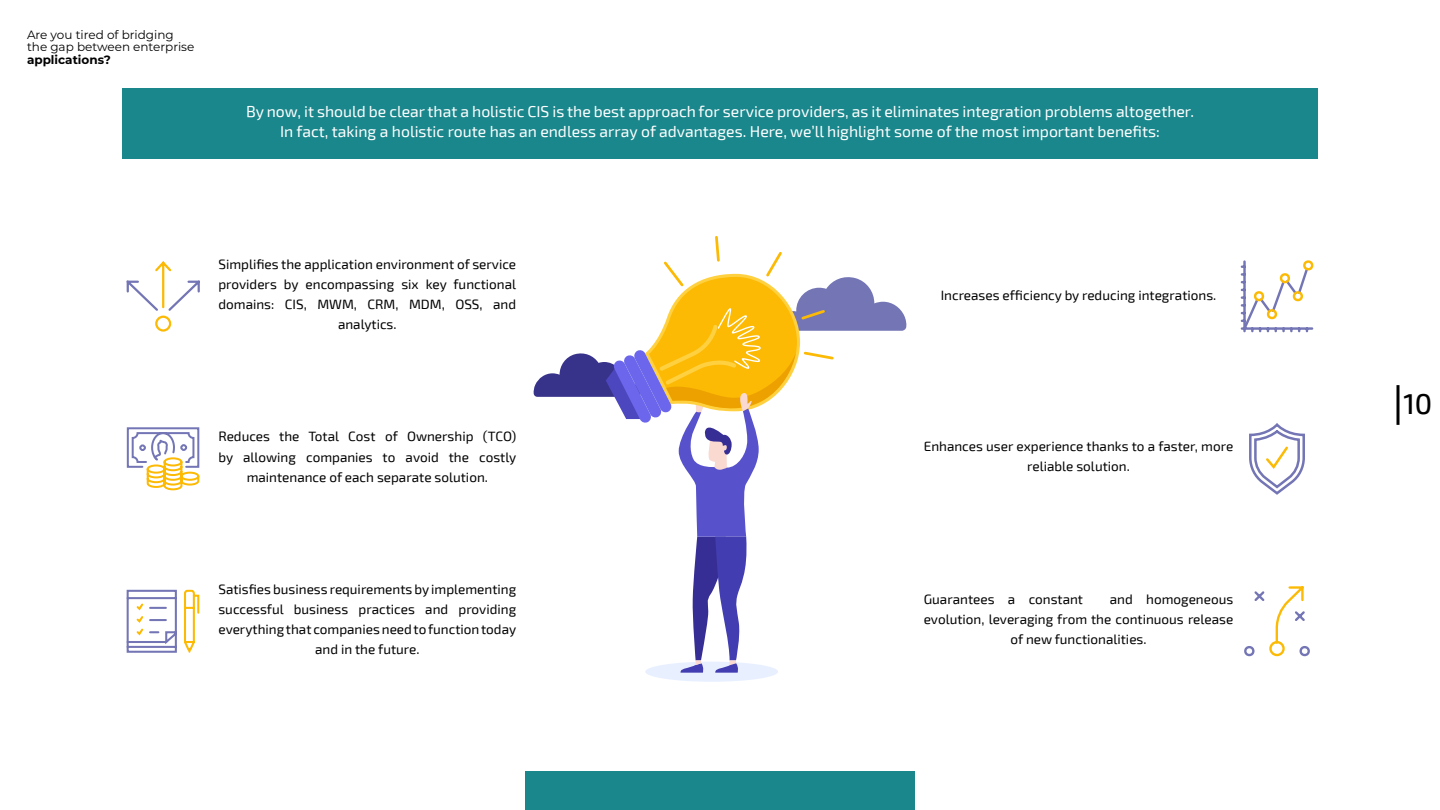
<style>
.page{position:relative;width:1440px;height:810px;background:#fff}
.page>*{position:absolute;margin:0;border:0;box-sizing:border-box;transform-origin:0 0}
.t1{font:500 28.72px "Exo 2";color:#000}
.t2{font:15.75px/20.2px "Exo 2";color:#fff;text-align:center}
.t3{font:13.5px/20.2px "Exo 2";color:#000;text-align:center}
.t4{font:12px/12.8px "Montserrat";color:#000}
.t5{font:700 12px "Montserrat";color:#000}
</style>
<div class="page">
<svg style="left:1396px;top:385px;width:4px;height:40px"></svg>
<div style="left:122px;top:88px;width:1196px;height:71px;background:#1a878c"></div>
<div style="left:645px;top:662px;width:133px;height:20px;background:#e8f0ff;border-radius:50%"></div>
<svg style="left:533px;top:236px;width:374px;height:437px"></svg>
<div style="left:525px;top:771px;width:390px;height:39px;background:#1a878c"></div>
<svg style="left:1240px;top:260px;width:74px;height:73px"></svg>
<svg style="left:1249px;top:425px;width:56px;height:70px"></svg>
<div style="left:1244px;top:646px;width:11px;height:10px;border:2px solid #7375b5;border-radius:50%"></div>
<div style="left:1269px;top:641px;width:16px;height:15px;border:2px solid #fcba05;border-radius:50%"></div>
<div style="left:1300px;top:646px;width:10px;height:10px;border:2px solid #7375b5;border-radius:50%"></div>
<svg style="left:1245px;top:586px;width:63px;height:65px"></svg>
<svg style="left:126px;top:261px;width:74px;height:50px"></svg>
<div style="left:155px;top:316px;width:16px;height:16px;border:2px solid #fcba05;border-radius:50%"></div>
<svg style="left:126px;top:427px;width:74px;height:64px"></svg>
<svg style="left:126px;top:589px;width:74px;height:64px"></svg>
<p class="t4" style="left:27px;top:28px;width:169px">Are you tired of bridging the gap between enterprise</p>
<p class="t5" style="left:27px;top:51px;width:85px">applications?</p>
<p class="t2" style="left:246px;top:102px;width:950px">By now, it should be clear that a holistic CIS is the best approach for service providers, as it eliminates integration problems altogether.<br>In fact, taking a holistic route has an endless array of advantages. Here, we’ll highlight some of the most important benefits:</p>
<p class="t3" style="left:218px;top:254px;width:299px">Simplifies the application environment of service providers by encompassing six key functional domains: CIS, MWM, CRM, MDM, OSS, and analytics.</p>
<p class="t3" style="left:218px;top:427px;width:299px">Reduces the Total Cost of Ownership (TCO) by allowing companies to avoid the costly maintenance of each separate solution.</p>
<p class="t3" style="left:218px;top:579px;width:299px">Satisfies business requirements by implementing successful business practices and providing everything that companies need to function today and in the future.</p>
<p class="t3" style="left:941px;top:285px;width:277px">Increases efficiency by reducing integrations.</p>
<p class="t3" style="left:924px;top:436px;width:311px">Enhances user experience thanks to a faster, more reliable solution.</p>
<p class="t3" style="left:924px;top:589px;width:161px">Guarantees a constant</p>
<p class="t3" style="left:1110px;top:589px;width:125px">and homogeneous</p>
<p class="t3" style="left:924px;top:609px;width:311px">evolution, leveraging from the continuous release</p>
<p class="t3" style="left:1011px;top:630px;width:138px">of new functionalities.</p>
<h1 class="t1" style="left:1403px;top:387px;width:31px">10</h1>
</div>
